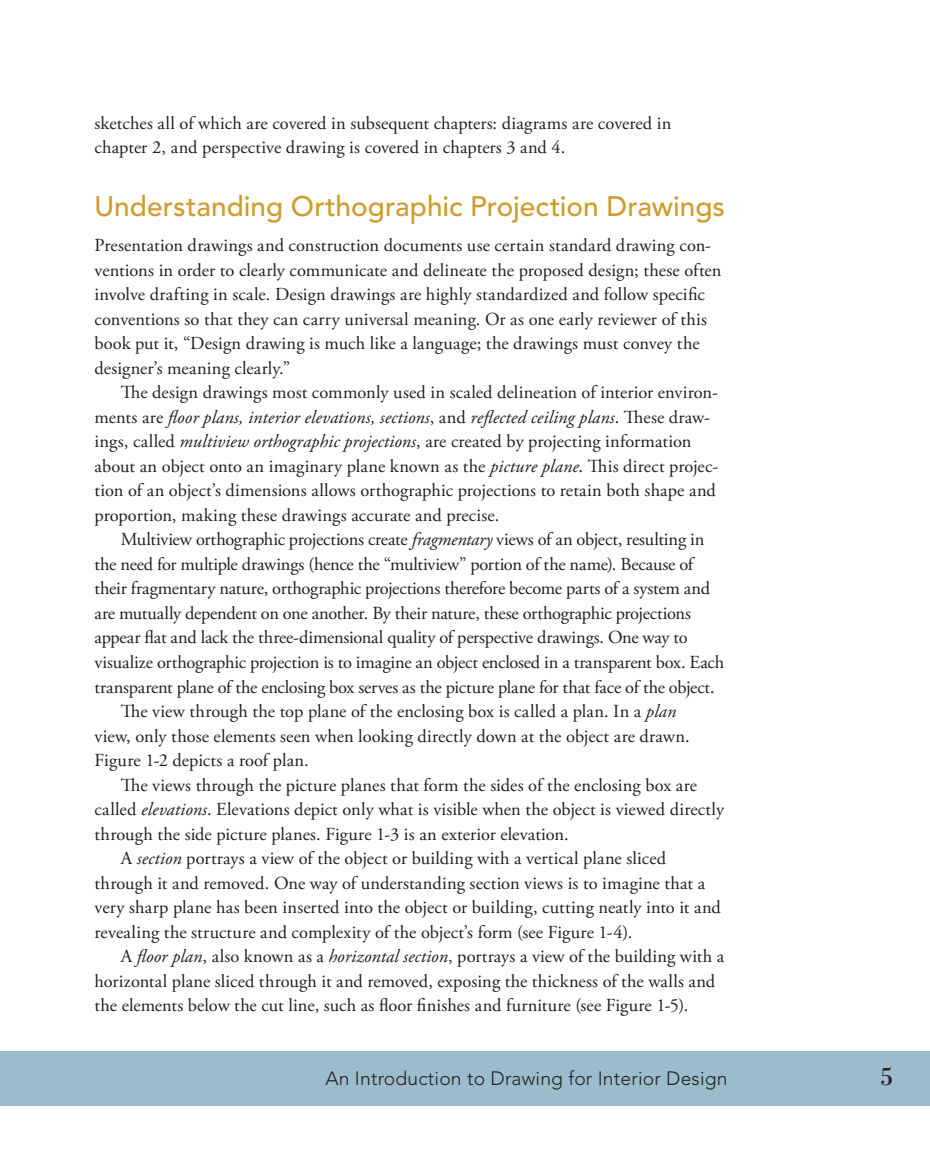
<style>
.page{position:relative;width:930px;height:1166px;background:#fff}
.page>*{position:absolute;margin:0;border:0;box-sizing:border-box;transform-origin:0 0}
.t1{font:500 28px "Avenir LT Std";color:#cf9b2a}
.t2{font:26.25px "Bodoni Std";color:#231f20}
.t3{font:300 19.25px "Avenir LT Std";letter-spacing:.01em;color:#231f20}
.t4{font:18.38px/24.5px "Adobe Garamond Pro";letter-spacing:-.005em;color:#231f20}
.t5{font:18.38px "Adobe Garamond Pro";letter-spacing:-.025em;color:#231f20}
.s1{font-style:italic}
</style>
<div class="page">
<div style="left:0;top:1051px;width:929px;height:55px;background:#9bbccc"></div>
<p class="t4" style="left:94px;top:111px;width:578px">sketches all of which are covered in subsequent chapters: diagrams are covered in chapter 2, and perspective drawing is covered in chapters 3 and 4.</p>
<h1 class="t1" style="left:94px;top:190px;width:632px">Understanding Orthographic Projection Drawings</h1>
<p class="t4" style="left:94px;top:234px;width:628px">Presentation drawings and construction documents use certain standard drawing con&shy;ventions in order to clearly communicate and delineate the proposed design; these often involve drafting in scale. Design drawings are highly standardized and follow specific conventions so that they can carry universal meaning. Or as one early reviewer of this book put it, “Design drawing is much like a language; the drawings must convey the designer’s meaning clearly.”</p>
<p class="t4" style="left:94px;top:381px;width:625px;text-indent:26px">The design drawings most commonly used in scaled delineation of interior environ&shy;ments are <span class="s1">floor plans, interior elevations, sections</span>, and <span class="s1">reflected ceiling plans</span>. These draw&shy;ings, called <span class="s1">multiview orthographic projections</span>, are created by projecting information about an object onto an imaginary plane known as the <span class="s1">picture plane</span>. This direct projec&shy;tion of an object’s dimensions allows orthographic projections to retain both shape and proportion, making these drawings accurate and precise.</p>
<p class="t5" style="left:121px;top:528px;width:585px">Multiview orthographic projections create <span class="s1">fragmentary</span> views of an object, resulting in</p>
<p class="t4" style="left:95px;top:552px;width:600px">the need for multiple drawings (hence the “multiview” portion of the name). Because of</p>
<p class="t4" style="left:95px;top:577px;width:617px">their fragmentary nature, orthographic projections therefore become parts of a system and</p>
<p class="t4" style="left:95px;top:601px;width:597px">are mutually dependent on one another. By their nature, these orthographic projections</p>
<p class="t5" style="left:95px;top:626px;width:594px">appear flat and lack the three-dimensional quality of perspective drawings. One way to</p>
<p class="t4" style="left:95px;top:650px;width:631px">visualize orthographic projection is to imagine an object enclosed in a transparent box. Each</p>
<p class="t5" style="left:95px;top:675px;width:621px">transparent plane of the enclosing box serves as the picture plane for that face of the object.</p>
<p class="t4" style="left:121px;top:699px;width:557px">The view through the top plane of the enclosing box is called a plan. In a <span class="s1">plan</span></p>
<p class="t4" style="left:95px;top:724px;width:596px">view, only those elements seen when looking directly down at the object are drawn.</p>
<p class="t4" style="left:95px;top:748px;width:216px">Figure 1-2 depicts a roof plan.</p>
<p class="t4" style="left:121px;top:773px;width:577px">The views through the picture planes that form the sides of the enclosing box are</p>
<p class="t4" style="left:95px;top:797px;width:630px">called <span class="s1">elevations</span>. Elevations depict only what is visible when the object is viewed directly</p>
<p class="t4" style="left:95px;top:822px;width:475px">through the side picture planes. Figure 1-3 is an exterior elevation.</p>
<p class="t4" style="left:121px;top:846px;width:546px">A <span class="s1">section</span> portrays a view of the object or building with a vertical plane sliced</p>
<p class="t4" style="left:95px;top:871px;width:612px">through it and removed. One way of understanding section views is to imagine that a</p>
<p class="t4" style="left:95px;top:895px;width:627px">very sharp plane has been inserted into the object or building, cutting neatly into it and</p>
<p class="t4" style="left:95px;top:920px;width:539px">revealing the structure and complexity of the object’s form (see Figure 1-4).</p>
<p class="t4" style="left:121px;top:944px;width:605px">A <span class="s1">floor plan</span>, also known as a <span class="s1">horizontal section</span>, portrays a view of the building with a</p>
<p class="t4" style="left:95px;top:969px;width:622px">horizontal plane sliced through it and removed, exposing the thickness of the walls and</p>
<p class="t4" style="left:95px;top:993px;width:595px">the elements below the cut line, such as floor finishes and furniture (see Figure 1-5).</p>
<p class="t3" style="left:325px;top:1066px;width:403px">An Introduction to Drawing for Interior Design</p>
<h2 class="t2" style="left:879px;top:1060px;width:15px">5</h2>
</div>
